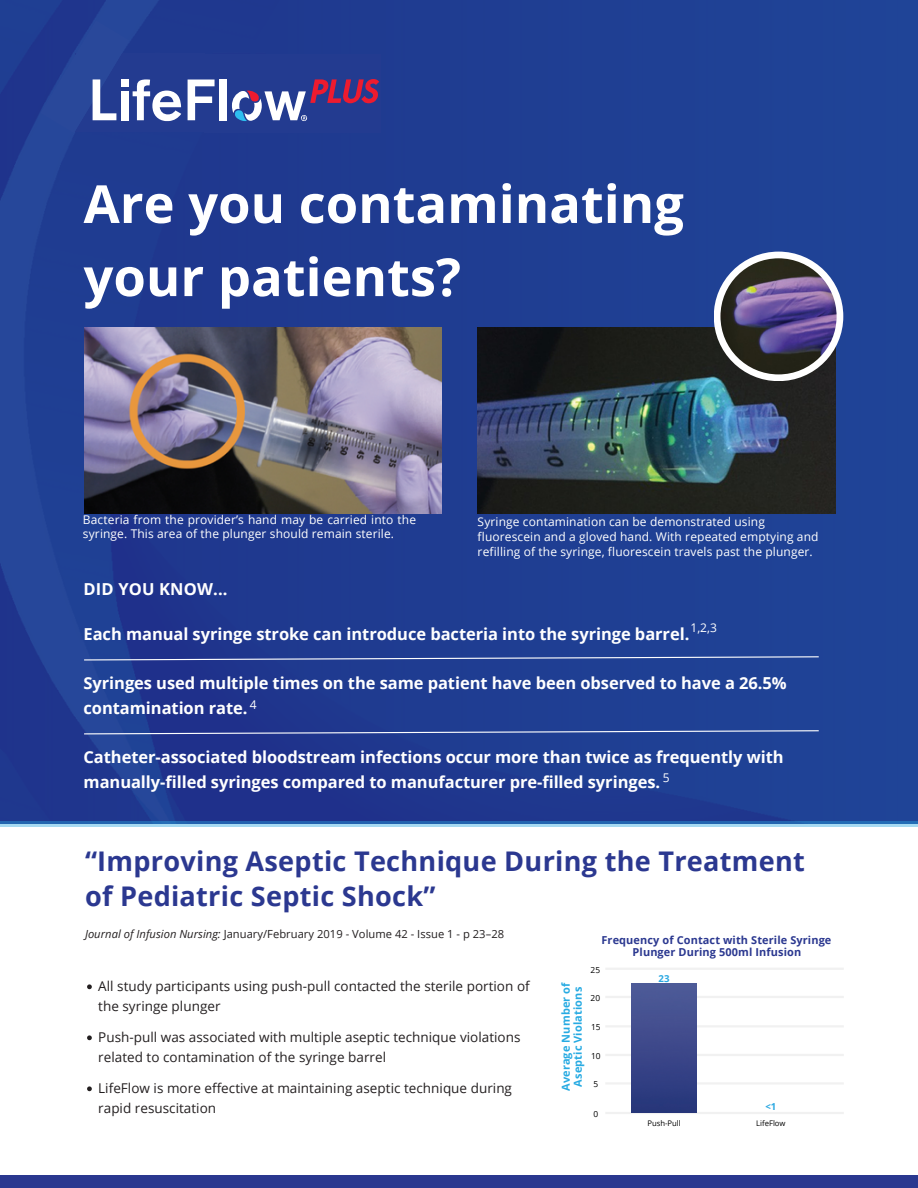
<style>
.page{position:relative;width:918px;height:1188px;background:#fff}
.page>*{position:absolute;margin:0;border:0;box-sizing:border-box;transform-origin:0 0}
.t1{font:700 52.5px/73.2px "Open Sans";color:#fff}
.t2{font:700 27.15px/34.8px "Open Sans";letter-spacing:.01em;color:#2b3890}
.t3{font:700 16.5px/24.8px "Open Sans";letter-spacing:-.005em;color:#fff}
.t4{font:13.5px/20px "Open Sans";color:#231f20}
.t5{font:12px/15px "Open Sans";letter-spacing:.01em;color:#fff}
.t6{font:11.1px "Open Sans";color:#231f20}
.t7{font:700 10.95px "Open Sans";letter-spacing:.01em;color:#2b3890}
.t8{font:700 10.95px "Open Sans";letter-spacing:.01em;color:#27aae2}
.t9{font:700 9.6px "Open Sans";color:#2aa8e2}
.t10{font:8.4px "Open Sans";color:#000}
.t11{font:7.65px "Open Sans";color:#000}
.s1{font-style:italic}
</style>
<div class="page">
<img style="left:0;top:0;width:918px;height:822px">
<img style="left:84px;top:327px;width:358px;height:187px">
<img style="left:477px;top:327px;width:358px;height:187px">
<div style="left:714px;top:252px;width:129px;height:129px;background:#fff;border-radius:50%"></div>
<img style="left:720px;top:258px;width:116px;height:116px;border-radius:50%">
<svg style="left:83px;top:730px;width:737px;height:5px;background:#5167a9"></svg>
<svg style="left:83px;top:656px;width:737px;height:5px;background:#5167a9"></svg>
<svg style="left:0;top:822px;width:918px;height:5px;background:#71abd7"></svg>
<hr style="left:605px;top:1112px;width:239px;height:2px;background:#f1f1f1">
<hr style="left:605px;top:1082px;width:239px;height:3px;background:#f1f1f1">
<hr style="left:605px;top:1054px;width:239px;height:2px;background:#f1f1f1">
<hr style="left:605px;top:1025px;width:239px;height:2px;background:#f1f1f1">
<hr style="left:605px;top:996px;width:239px;height:2px;background:#f1f1f1">
<hr style="left:605px;top:968px;width:239px;height:2px;background:#f1f1f1">
<img style="left:632px;top:984px;width:65px;height:129px">
<div style="left:0;top:1175px;width:918px;height:13px;background:#2a388f"></div>
<div style="left:75px;top:54px;width:129px;height:78px;background:#233b90"></div>
<svg style="left:87px;top:984px;width:5px;height:5px"></svg>
<svg style="left:87px;top:1035px;width:5px;height:5px"></svg>
<svg style="left:87px;top:1086px;width:5px;height:5px"></svg>
<div style="left:204px;top:54px;width:177px;height:79px;background:#233b90"></div>
<svg style="left:188px;top:80px;width:27px;height:40px"></svg>
<div style="left:219px;top:80px;width:7px;height:40px;background:#fff"></div>
<svg style="left:232px;top:79px;width:147px;height:42px"></svg>
<svg style="left:40px;top:20px;width:141px;height:113px"></svg>
<p class="t1" style="left:84px;top:166px;width:602px">Are you contaminating your patients?</p>
<p class="t5" style="left:83px;top:512px;width:335px">Bacteria from the provider’s hand may be carried into the syringe. This area of the plunger should remain sterile.</p>
<p class="t5" style="left:478px;top:513px;width:342px">Syringe contamination can be demonstrated using fluorescein and a gloved hand. With repeated emptying and refilling of the syringe, fluorescein travels past the plunger.</p>
<p class="t3" style="left:84px;top:577px;width:146px">DID YOU KNOW...</p>
<p class="t5" style="left:691px;top:620px;width:28px">1,2,3</p>
<p class="t3" style="left:84px;top:621px;width:607px">Each manual syringe stroke can introduce bacteria into the syringe barrel.</p>
<p class="t3" style="left:84px;top:670px;width:705px">Syringes used multiple times on the same patient have been observed to have a 26.5%</p>
<p class="t3" style="left:84px;top:695px;width:166px">contamination rate.</p>
<p class="t3" style="left:84px;top:745px;width:702px">Catheter-associated bloodstream infections occur more than twice as frequently with manually-filled syringes compared to manufacturer pre-filled syringes.</p>
<p class="t5" style="left:250px;top:697px;width:8px">4</p>
<p class="t5" style="left:663px;top:770px;width:8px">5</p>
<p class="t2" style="left:85px;top:843px;width:721px">“Improving Aseptic Technique During the Treatment of Pediatric Septic Shock”</p>
<p class="t6" style="left:85px;top:926px;width:421px"><span class="s1">Journal of Infusion Nursing:</span> January/February 2019 - Volume 42 - Issue 1 - p 23–28</p>
<p class="t7" style="left:601px;top:932px;width:231px">Frequency of Contact with Sterile Syringe</p>
<p class="t7" style="left:633px;top:944px;width:170px">Plunger During 500ml Infusion</p>
<p class="t4" style="left:98px;top:976px;width:433px">All study participants using push-pull contacted the sterile portion of the syringe plunger</p>
<p class="t4" style="left:98px;top:1027px;width:424px">Push-pull was associated with multiple aseptic technique violations related to contamination of the syringe barrel</p>
<p class="t4" style="left:98px;top:1078px;width:415px">LifeFlow is more effective at maintaining aseptic technique during rapid resuscitation</p>
<p class="t10" style="left:591px;top:964px;width:11px">25</p>
<p class="t8" style="left:558px;top:1091px;width:110px;rotate:-90deg">Average Number of</p>
<p class="t8" style="left:570px;top:1087px;width:101px;rotate:-90deg">Aseptic Violations</p>
<p class="t10" style="left:591px;top:992px;width:11px">20</p>
<p class="t10" style="left:591px;top:1021px;width:11px">15</p>
<p class="t10" style="left:591px;top:1050px;width:11px">10</p>
<p class="t10" style="left:593px;top:1078px;width:6px">5</p>
<p class="t10" style="left:593px;top:1108px;width:6px">0</p>
<p class="t9" style="left:659px;top:972px;width:12px">23</p>
<p class="t9" style="left:765px;top:1099px;width:12px">&lt;1</p>
<p class="t11" style="left:647px;top:1118px;width:35px">Push-Pull</p>
<p class="t11" style="left:756px;top:1118px;width:31px">LifeFlow</p>
</div>
